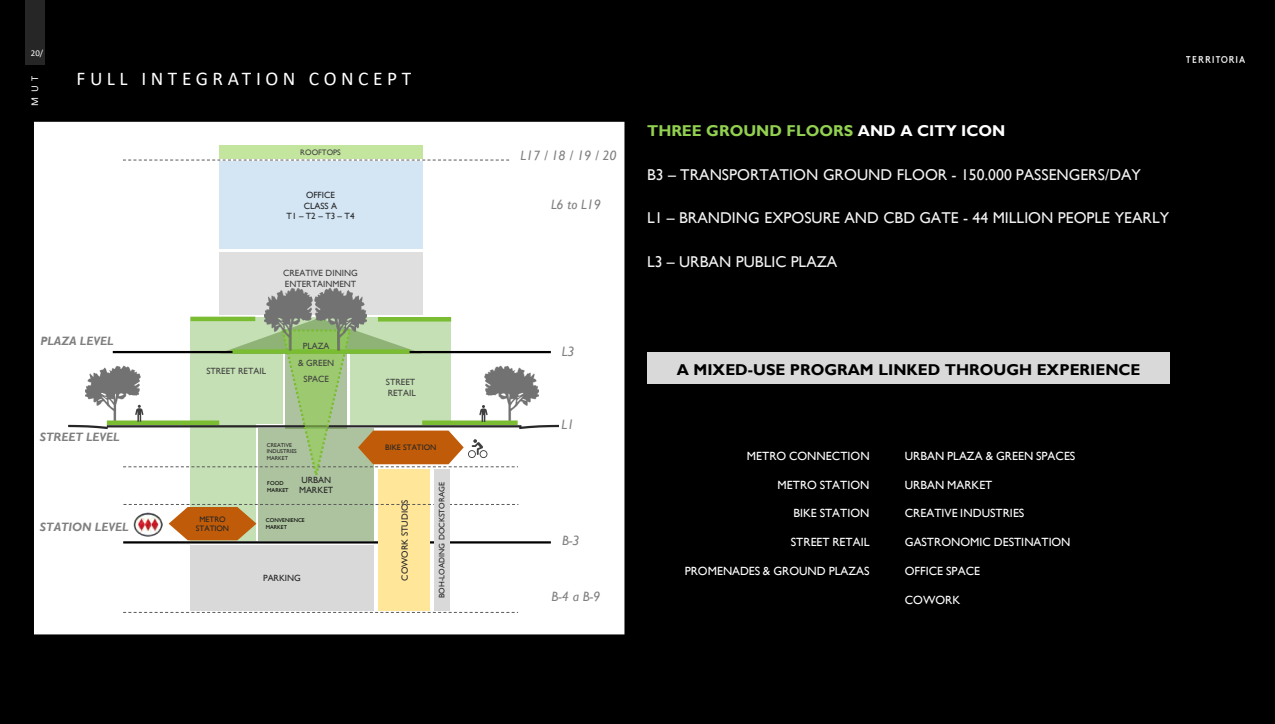
<style>
.page{position:relative;width:1275px;height:724px;background:#fff}
.page>*{position:absolute;margin:0;border:0;box-sizing:border-box;transform-origin:0 0}
.t1{font:19.5px "Calibri";letter-spacing:.235em;color:#fff}
.t2{font:15.6px "Gill Sans";letter-spacing:.005em;color:#f2f2f2}
.t3{font:700 15.6px "Gill Sans";color:#000}
.t4{font:700 15.6px "Gill Sans";color:#92d050}
.t5{font:italic 13.5px "Gill Sans";color:#7f7f7f}
.t6{font:italic 700 12px "Gill Sans";color:#7f7f7f}
.t7{font:11.85px "Gill Sans";color:#fff}
.t8{font:10.5px "Calibri";color:#fff}
.t9{font:9px/16.2px "Gill Sans";color:#404040;text-align:center}
.t10{font:9px "Gill Sans";letter-spacing:-.005em;color:#262626}
.t11{font:8.85px "Calibri";color:#fff}
.t12{font:7.95px/9.3px "Gill Sans";color:#262626;text-align:center}
.t13{font:7.95px "Gill Sans";letter-spacing:-.005em;color:#404040}
.t14{font:5.55px/6.9px "Gill Sans";letter-spacing:.01em;color:#000}
.t15{font:5.55px/6.9px "Gill Sans";letter-spacing:.01em;color:#262626}
.s1{color:#fff}
</style>
<div class="page">
<div style="left:0;top:0;width:1275px;height:723px;background:#000"></div>
<div style="left:34px;top:122px;width:590px;height:512px;background:#fff"></div>
<div style="left:647px;top:352px;width:523px;height:31px;background:#d9d9d9"></div>
<div style="left:190px;top:317px;width:66px;height:223px;background:#c5e0b4"></div>
<div style="left:258px;top:428px;width:116px;height:112px;background:#adc39f"></div>
<div style="left:219px;top:252px;width:203px;height:63px;background:#dfdfdf"></div>
<svg style="left:123px;top:159px;width:387px;height:1px"></svg>
<hr style="left:123px;top:541px;width:428px;height:2px;background:#000">
<div style="left:219px;top:161px;width:203px;height:88px;background:#d4e5f4"></div>
<div style="left:219px;top:145px;width:203px;height:13px;background:#c3e59e"></div>
<hr style="left:107px;top:425px;width:414px;height:2px;background:#262626">
<div style="left:190px;top:545px;width:184px;height:65px;background:#d9d9d9"></div>
<svg style="left:124px;top:611px;width:394px;height:1px"></svg>
<img style="left:85px;top:366px;width:38px;height:57px">
<svg style="left:68px;top:423px;width:42px;height:6px"></svg>
<div style="left:379px;top:469px;width:51px;height:141px;background:#ffe699"></div>
<svg style="left:123px;top:503px;width:395px;height:37px"></svg>
<hr style="left:113px;top:351px;width:438px;height:2px;background:#000">
<div style="left:434px;top:469px;width:15px;height:141px;background:#d9d9d9"></div>
<svg style="left:107px;top:420px;width:16px;height:4px"></svg>
<div style="left:191px;top:316px;width:64px;height:5px;background:#7abc32"></div>
<hr style="left:378px;top:317px;width:73px;height:4px;background:#7abc32">
<svg style="left:123px;top:318px;width:436px;height:166px"></svg>
<svg style="left:232px;top:349px;width:178px;height:4px"></svg>
<img style="left:265px;top:288px;width:47px;height:63px">
<img style="left:315px;top:287px;width:52px;height:64px">
<div style="left:25px;top:0;width:20px;height:64px;background:#262626"></div>
<img style="left:1186px;top:56px;width:58px;height:6px">
<p class="t11" style="left:31px;top:46px;width:14px">20/</p>
<p class="t8" style="left:27px;top:106px;width:31px;rotate:-90deg">MUT</p>
<p class="t1" style="left:77px;top:65px;width:336px">FULL INTEGRATION CONCEPT</p>
<p class="t13" style="left:300px;top:147px;width:42px">ROOFTOPS</p>
<p class="t10" style="left:306px;top:189px;width:30px">OFFICE</p>
<p class="t10" style="left:304px;top:200px;width:35px">CLASS A</p>
<p class="t10" style="left:287px;top:211px;width:69px">T1 – T2 – T3 – T4</p>
<p class="t9" style="left:283px;top:265px;width:76px">CREATIVE DINING</p>
<p class="t9" style="left:285px;top:276px;width:73px">ENTERTAINMENT</p>
<p class="t6" style="left:40px;top:334px;width:75px">PLAZA LEVEL</p>
<p class="t6" style="left:40px;top:429px;width:81px">STREET LEVEL</p>
<p class="t6" style="left:40px;top:520px;width:90px">STATION LEVEL</p>
<p class="t9" style="left:206px;top:363px;width:61px">STREET RETAIL</p>
<p class="t9" style="left:303px;top:338px;width:28px">PLAZA</p>
<p class="t9" style="left:298px;top:354px;width:38px">&amp; GREEN<br>SPACE</p>
<p class="t15" style="left:267px;top:441px;width:32px">CREATIVE<br>INDUSTRIES</p>
<p class="t15" style="left:267px;top:454px;width:23px">MARKET</p>
<p class="t12" style="left:196px;top:514px;width:35px">METRO<br>STATION</p>
<p class="t14" style="left:267px;top:479px;width:23px">FOOD<br>MARKET</p>
<p class="t10" style="left:301px;top:474px;width:31px">URBAN</p>
<p class="t10" style="left:299px;top:484px;width:36px">MARKET</p>
<p class="t14" style="left:266px;top:516px;width:40px">CONVENIENCE</p>
<p class="t14" style="left:266px;top:523px;width:23px">MARKET</p>
<p class="t10" style="left:263px;top:572px;width:39px">PARKING</p>
<p class="t9" style="left:386px;top:374px;width:31px">STREET</p>
<p class="t9" style="left:388px;top:384px;width:29px">RETAIL</p>
<p class="t12" style="left:385px;top:443px;width:53px">BIKE STATION</p>
<p class="t10" style="left:399px;top:580px;width:82px;rotate:-90deg">COWORK STUDIOS</p>
<p class="t12" style="left:437px;top:597px;width:117px;rotate:-90deg">BOH-LOADING DOCKSTORAGE</p>
<p class="t5" style="left:520px;top:147px;width:98px">L17 / 18 / 19 / 20</p>
<p class="t5" style="left:551px;top:196px;width:51px">L6 to L19</p>
<p class="t4" style="left:647px;top:122px;width:360px">THREE GROUND FLOORS <span class="s1">AND A CITY ICON</span></p>
<p class="t2" style="left:647px;top:165px;width:495px">B3 – TRANSPORTATION GROUND FLOOR - 150.000 PASSENGERS/DAY</p>
<p class="t2" style="left:647px;top:209px;width:524px">L1 – BRANDING EXPOSURE AND CBD GATE - 44 MILLION PEOPLE YEARLY</p>
<p class="t2" style="left:647px;top:252px;width:192px">L3 – URBAN PUBLIC PLAZA</p>
<p class="t5" style="left:562px;top:343px;width:14px">L3</p>
<p class="t5" style="left:562px;top:416px;width:14px">L1</p>
<p class="t5" style="left:562px;top:532px;width:19px">B-3</p>
<p class="t5" style="left:552px;top:588px;width:50px">B-4 a B-9</p>
<p class="t3" style="left:677px;top:359px;width:465px">A MIXED-USE PROGRAM LINKED THROUGH EXPERIENCE</p>
<p class="t7" style="left:747px;top:448px;width:124px">METRO CONNECTION</p>
<p class="t7" style="left:778px;top:477px;width:93px">METRO STATION</p>
<p class="t7" style="left:793px;top:506px;width:78px">BIKE STATION</p>
<p class="t7" style="left:791px;top:535px;width:80px">STREET RETAIL</p>
<p class="t7" style="left:685px;top:563px;width:186px">PROMENADES &amp; GROUND PLAZAS</p>
<p class="t7" style="left:905px;top:448px;width:172px">URBAN PLAZA &amp; GREEN SPACES</p>
<p class="t7" style="left:905px;top:477px;width:89px">URBAN MARKET</p>
<p class="t7" style="left:905px;top:506px;width:121px">CREATIVE INDUSTRIES</p>
<p class="t7" style="left:905px;top:535px;width:167px">GASTRONOMIC DESTINATION</p>
<p class="t7" style="left:905px;top:563px;width:77px">OFFICE SPACE</p>
<p class="t7" style="left:905px;top:592px;width:57px">COWORK</p>
</div>
